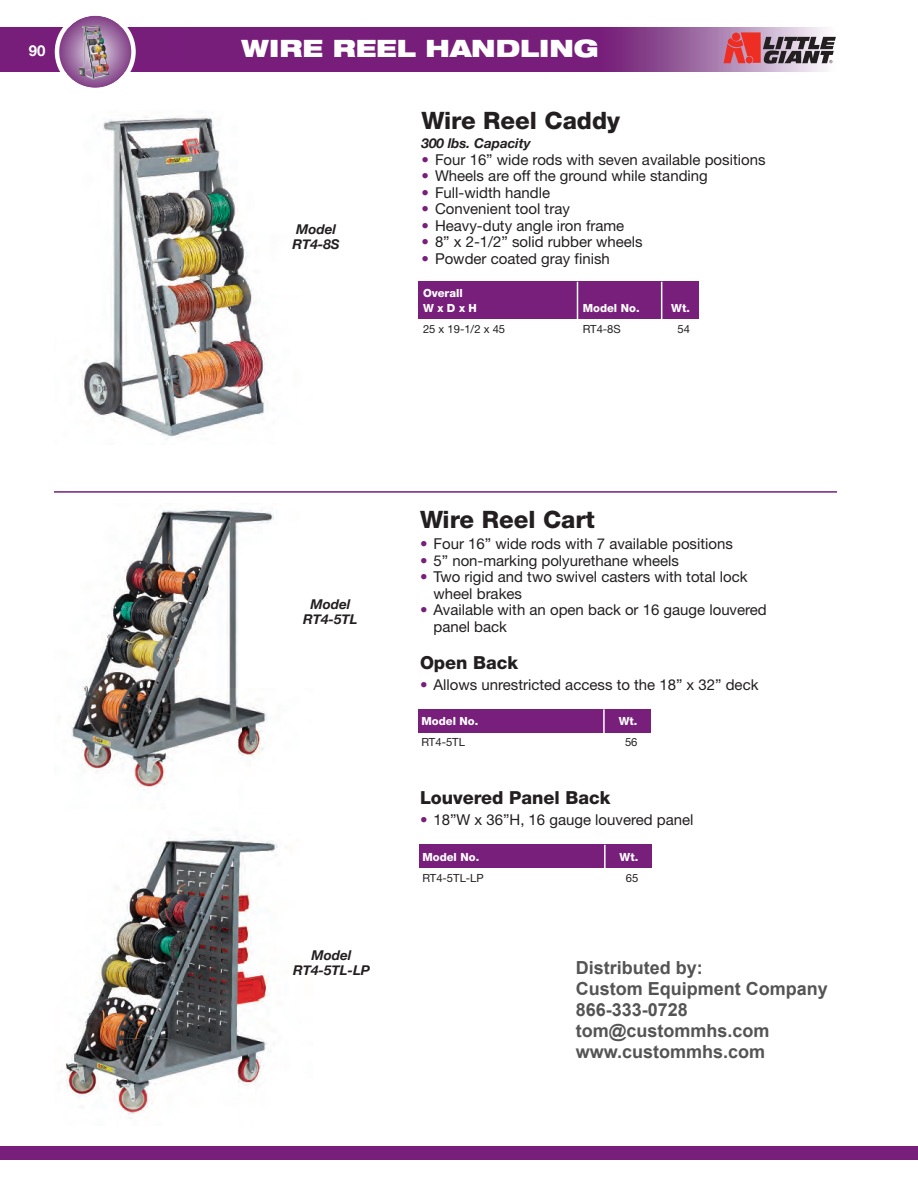
<style>
.page{position:relative;width:918px;height:1188px;background:#fff}
.page>*{position:absolute;margin:0;border:0;box-sizing:border-box;transform-origin:0 0}
.t1{font:800 24px "Helvetica Neue";color:#231f20}
.t2{font:900 expanded 24px "Helvetica Neue";color:#fff}
.t3{font:700 18px/21px "Arial";color:#545454}
.t4{font:800 18px "Helvetica Neue";color:#231f20}
.t5{font:15px/16.5px "Helvetica Neue";color:#231f20}
.t6{font:700 15px "Helvetica Neue";color:#fff}
.t7{font:italic 700 13.5px/15px "Helvetica Neue";color:#231f20;text-align:center}
.t8{font:800 11.25px/15px "Helvetica Neue";color:#fff}
.t9{font:11.25px "Helvetica Neue";color:#231f20}
.s1{color:#771f7a}
</style>
<div class="page">
<img style="left:0;top:27px;width:827px;height:45px">
<svg style="left:724px;top:32px;width:112px;height:32px;background:#a36c72"></svg>
<svg style="left:55px;top:15px;width:81px;height:73px"></svg>
<img style="left:88px;top:35px;width:17px;height:31px">
<div style="left:0;top:1146px;width:918px;height:14px;background:#771f7a"></div>
<img style="left:81px;top:115px;width:187px;height:325px">
<div style="left:418px;top:282px;width:281px;height:37px;background:#771f7a"></div>
<hr style="left:577px;top:282px;width:1px;height:59px;background:#fff">
<hr style="left:661px;top:282px;width:1px;height:59px;background:#fff">
<div style="left:419px;top:845px;width:233px;height:23px;background:#771f7a"></div>
<hr style="left:604px;top:845px;width:2px;height:43px;background:#fff">
<img style="left:65px;top:837px;width:213px;height:282px">
<div style="left:418px;top:709px;width:233px;height:24px;background:#771f7a"></div>
<hr style="left:603px;top:709px;width:2px;height:43px;background:#fff">
<img style="left:71px;top:508px;width:203px;height:282px">
<hr style="left:54px;top:491px;width:783px;height:2px;background:#771f7a">
<p class="t6" style="left:29px;top:42px;width:18px">90</p>
<h1 class="t2" style="left:241px;top:40px;width:359px">WIRE REEL HANDLING</h1>
<p class="t7" style="left:293px;top:221px;width:49px;text-align:left">Model<br>RT4-8S</p>
<h1 class="t1" style="left:422px;top:112px;width:200px">Wire Reel Caddy</h1>
<p class="t7" style="left:422px;top:136px;width:111px">300 lbs. Capacity</p>
<p class="t5" style="left:422px;top:153px;width:346px"><span class="s1">•</span> Four 16” wide rods with seven available positions</p>
<p class="t5" style="left:422px;top:169px;width:288px"><span class="s1">•</span> Wheels are off the ground while standing</p>
<p class="t5" style="left:422px;top:186px;width:130px"><span class="s1">•</span> Full-width handle</p>
<p class="t5" style="left:422px;top:202px;width:150px"><span class="s1">•</span> Convenient tool tray</p>
<p class="t5" style="left:422px;top:219px;width:204px"><span class="s1">•</span> Heavy-duty angle iron frame</p>
<p class="t5" style="left:422px;top:235px;width:223px"><span class="s1">•</span> 8” x 2-1/2” solid rubber wheels</p>
<p class="t5" style="left:422px;top:252px;width:190px"><span class="s1">•</span> Powder coated gray finish</p>
<p class="t8" style="left:423px;top:287px;width:55px">Overall<br>W x D x H</p>
<p class="t8" style="left:583px;top:302px;width:58px">Model No.</p>
<p class="t8" style="left:671px;top:302px;width:20px">Wt.</p>
<p class="t9" style="left:423px;top:325px;width:84px">25 x 19-1/2 x 45</p>
<p class="t9" style="left:583px;top:325px;width:40px">RT4-8S</p>
<p class="t9" style="left:678px;top:325px;width:14px">54</p>
<p class="t7" style="left:303px;top:596px;width:56px">Model<br>RT4-5TL</p>
<p class="t7" style="left:293px;top:947px;width:78px">Model<br>RT4-5TL-LP</p>
<h1 class="t1" style="left:420px;top:511px;width:176px">Wire Reel Cart</h1>
<p class="t5" style="left:420px;top:537px;width:314px"><span class="s1">•</span> Four 16” wide rods with 7 available positions</p>
<p class="t5" style="left:420px;top:554px;width:261px"><span class="s1">•</span> 5” non-marking polyurethane wheels</p>
<p class="t5" style="left:434px;top:570px;width:316px;text-indent:-14px"><span class="s1">•</span> Two rigid and two swivel casters with total lock wheel brakes</p>
<p class="t5" style="left:434px;top:603px;width:335px;text-indent:-14px"><span class="s1">•</span> Available with an open back or 16 gauge louvered panel back</p>
<p class="t4" style="left:420px;top:656px;width:100px">Open Back</p>
<p class="t5" style="left:420px;top:678px;width:340px"><span class="s1">•</span> Allows unrestricted access to the 18” x 32” deck</p>
<p class="t8" style="left:422px;top:715px;width:58px">Model No.</p>
<p class="t8" style="left:619px;top:715px;width:20px">Wt.</p>
<p class="t9" style="left:422px;top:738px;width:45px">RT4-5TL</p>
<p class="t9" style="left:625px;top:738px;width:14px">56</p>
<p class="t4" style="left:420px;top:792px;width:192px">Louvered Panel Back</p>
<p class="t5" style="left:420px;top:813px;width:275px"><span class="s1">•</span> 18”W x 36”H, 16 gauge louvered panel</p>
<p class="t8" style="left:422px;top:850px;width:58px">Model No.</p>
<p class="t8" style="left:620px;top:850px;width:20px">Wt.</p>
<p class="t9" style="left:422px;top:873px;width:63px">RT4-5TL-LP</p>
<p class="t9" style="left:626px;top:873px;width:14px">65</p>
<p class="t3" style="left:576px;top:957px;width:254px">Distributed by:<br>Custom Equipment Company<br>866-333-0728 tom@custommhs.com www.custommhs.com</p>
</div>
